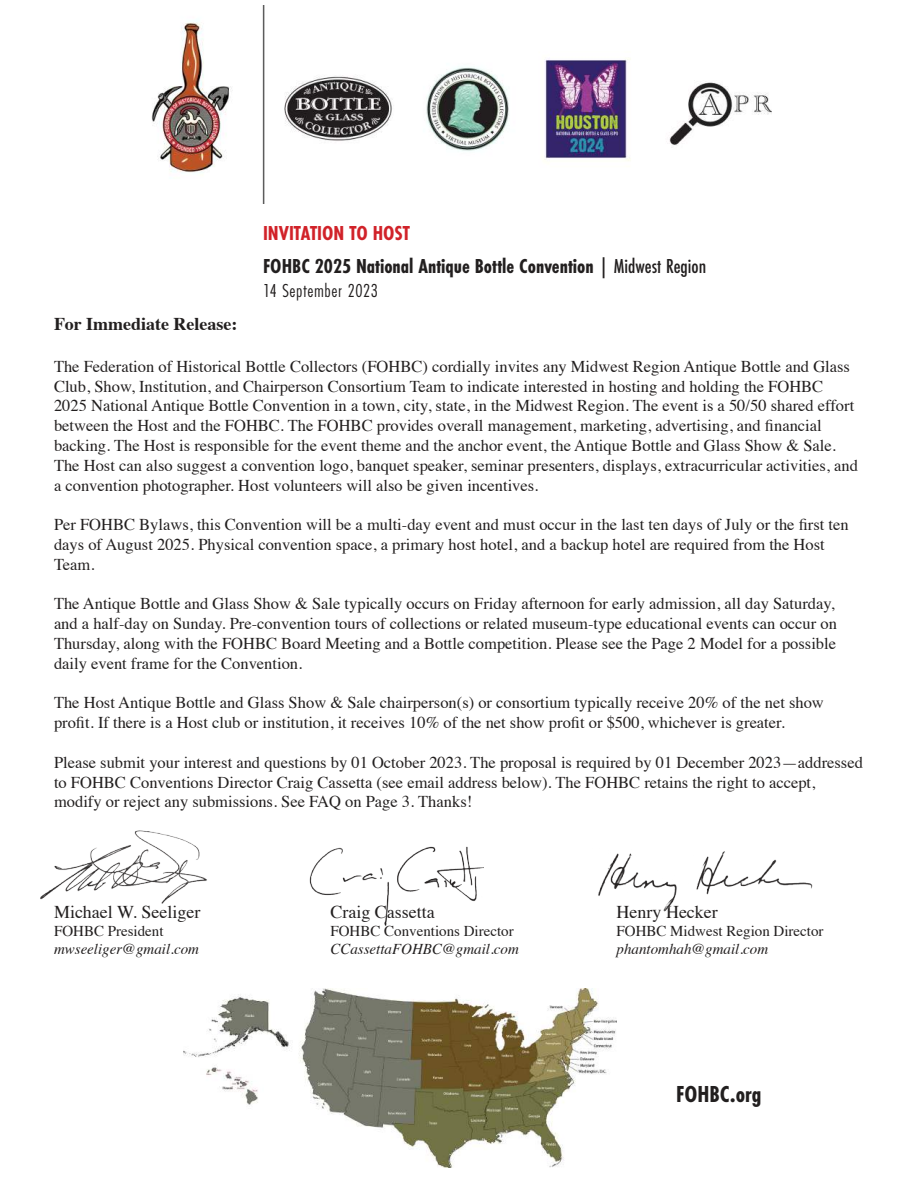
<style>
.page{position:relative;width:918px;height:1188px;background:#fff}
.page>*{position:absolute;margin:0;border:0;box-sizing:border-box;transform-origin:0 0}
.t1{font:700 24px "Futura PT Cond";color:#221f1f}
.t2{font:700 21px/32.4px "Futura PT Cond";color:#221f1f}
.t3{font:19.5px "Futura PT Cond";letter-spacing:.03em;color:#221f1f}
.t4{font:18px "Times";color:#221f1f}
.t5{font:700 18px "Times";color:#221f1f}
.t6{font:16.5px/19.8px "Times";color:#221f1f}
.t7{font:15px "Times";color:#221f1f}
.t8{font:italic 15px "Times";color:#221f1f}
.s1{color:#d12229}
.s2{font-weight:500}
</style>
<div class="page">
<img style="left:151px;top:6px;width:620px;height:198px">
<img style="left:184px;top:988px;width:433px;height:179px">
<img style="left:40px;top:830px;width:167px;height:74px">
<img style="left:309px;top:846px;width:174px;height:80px">
<img style="left:598px;top:851px;width:215px;height:61px">
<p class="t2" style="left:263px;top:219px;width:445px"><span class="s1">INVITATION TO HOST<br></span>FOHBC 2025 National Antique Bottle Convention <span class="s2">| Midwest Region</span></p>
<p class="t3" style="left:263px;top:282px;width:117px">14 September 2023</p>
<p class="t5" style="left:54px;top:318px;width:185px">For Immediate Release:</p>
<p class="t6" style="left:54px;top:358px;width:805px">The Federation of Historical Bottle Collectors (FOHBC) cordially invites any Midwest Region Antique Bottle and Glass Club, Show, Institution, and Chairperson Consortium Team to indicate interested in hosting and holding the FOHBC 2025 National Antique Bottle Convention in a town, city, state, in the Midwest Region. The event is a 50/50 shared effort between the Host and the FOHBC. The FOHBC provides overall management, marketing, advertising, and 昀椀nancial backing. The Host is responsible for the event theme and the anchor event, the Antique Bottle and Glass Show &amp; Sale.<br>The Host can also suggest a convention logo, banquet speaker, seminar presenters, displays, extracurricular activities, and a convention photographer. Host volunteers will also be given incentives.</p>
<p class="t6" style="left:54px;top:513px;width:796px">Per FOHBC Bylaws, this Convention will be a multi-day event and must occur in the last ten days of July or the 昀椀rst ten days of August 2025. Physical convention space, a primary host hotel, and a backup hotel are required from the Host<br>Team.</p>
<p class="t6" style="left:54px;top:596px;width:784px">The Antique Bottle and Glass Show &amp; Sale typically occurs on Friday afternoon for early admission, all day Saturday, and a half-day on Sunday. Pre-convention tours of collections or related museum-type educational events can occur on Thursday, along with the FOHBC Board Meeting and a Bottle competition. Please see the Page 2 Model for a possible daily event frame for the Convention.</p>
<p class="t6" style="left:54px;top:695px;width:771px">The Host Antique Bottle and Glass Show &amp; Sale chairperson(s) or consortium typically receive 20% of the net show pro昀椀t. If there is a Host club or institution, it receives 10% of the net show pro昀椀t or $500, whichever is greater.</p>
<p class="t6" style="left:54px;top:751px;width:810px">Please submit your interest and questions by 01 October 2023. The proposal is required by 01 December 2023—addressed to FOHBC Conventions Director Craig Cassetta (see email address below). The FOHBC retains the right to accept, modify or reject any submissions. See FAQ on Page 3. Thanks!</p>
<p class="t4" style="left:54px;top:905px;width:148px">Michael W. Seeliger</p>
<p class="t7" style="left:54px;top:925px;width:111px">FOHBC President</p>
<p class="t8" style="left:54px;top:943px;width:147px">mwseeliger@gmail.com</p>
<p class="t4" style="left:330px;top:905px;width:106px">Craig Cassetta</p>
<p class="t7" style="left:330px;top:917px;width:185px">FOHBC Conventions Director</p>
<p class="t8" style="left:330px;top:943px;width:190px">CCassettaFOHBC@gmail.com</p>
<p class="t4" style="left:617px;top:905px;width:103px">Henry Hecker</p>
<p class="t7" style="left:617px;top:917px;width:209px">FOHBC Midwest Region Director</p>
<p class="t8" style="left:617px;top:943px;width:153px">phantomhah@gmail.com</p>
<h1 class="t1" style="left:676px;top:1085px;width:87px">FOHBC.org</h1>
</div>
